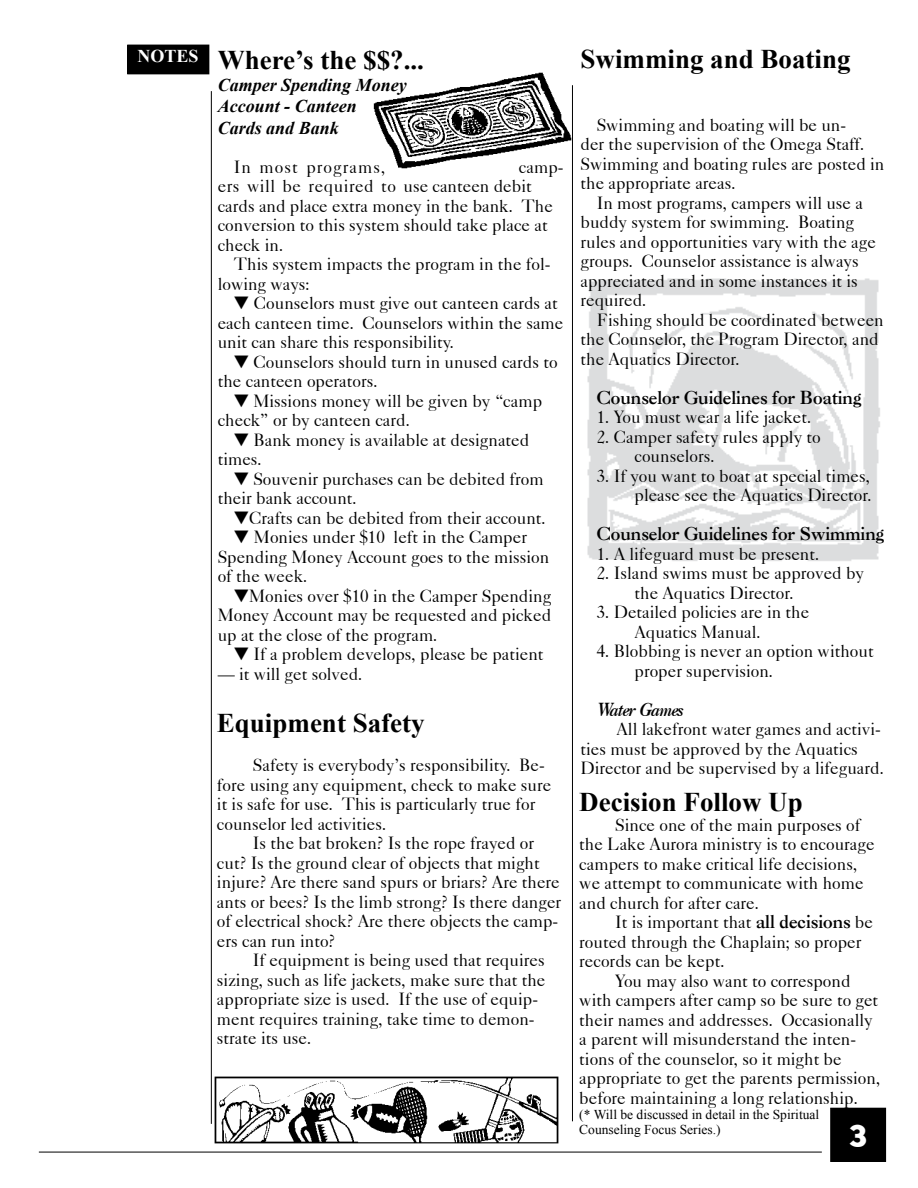
<style>
.page{position:relative;width:918px;height:1188px;background:#fff}
.page>*{position:absolute;margin:0;border:0;box-sizing:border-box;transform-origin:0 0}
.t1{font:700 27px "Times New Roman";color:#000}
.t2{font:27px "Kabana Bold Plain";color:#fff}
.t3{font:18px/19.5px "Casablanca Plain";color:#000;scale:.95 1}
.t4{font:700 18px "Casablanca";color:#000;scale:.95 1}
.t5{font:italic 700 18px/21.6px "Times New Roman";color:#000}
.t6{font:18px "Casablanca Plain";letter-spacing:.06em;color:#000;scale:.95 1}
.t7{font:italic 700 18px "Casablanca";color:#000;scale:.95 1}
.t8{font:700 18px "Times New Roman";color:#fff}
.t9{font:13.5px/15px "Times New Roman";color:#000}
.s1{font-family:"Casablanca";font-weight:700}
</style>
<div class="page">
<img style="left:587px;top:278px;width:293px;height:283px">
<hr style="left:39px;top:1152px;width:783px;height:1px;background:#000">
<div style="left:831px;top:1108px;width:55px;height:53px;background:#000"></div>
<div style="left:830px;top:1108px;width:56px;height:54px;border:1px solid #000"></div>
<div style="left:128px;top:45px;width:81px;height:29px;background:#000"></div>
<hr style="left:572px;top:85px;width:1px;height:1036px;background:#000">
<hr style="left:211px;top:91px;width:1px;height:1033px;background:#000">
<img style="left:214px;top:1076px;width:345px;height:68px">
<img style="left:373px;top:73px;width:198px;height:96px">
<p class="t8" style="left:137px;top:44px;width:63px">NOTES</p>
<h1 class="t1" style="left:218px;top:41px;width:208px">Where’s the $$?...</h1>
<p class="t5" style="left:218px;top:73px;width:191px">Camper Spending Money<br>Account - Canteen<br>Cards and Bank</p>
<p class="t6" style="left:234px;top:156px;width:161px">In most programs,</p>
<p class="t3" style="left:218px;top:156px;width:366px;text-indent:301px">camp&shy;ers will be required to use canteen debit cards and place extra money in the bank. The conversion to this system should take place at check in.</p>
<p class="t3" style="left:218px;top:254px;width:352px;text-indent:16px">This system impacts the program in the fol&shy;lowing ways:</p>
<p class="t3" style="left:218px;top:293px;width:365px;text-indent:16px">▼ Counselors must give out canteen cards at each canteen time. Counselors within the same unit can share this responsibility.</p>
<p class="t3" style="left:218px;top:351px;width:359px;text-indent:16px">▼ Counselors should turn in unused cards to the canteen operators.</p>
<p class="t3" style="left:218px;top:390px;width:343px;text-indent:16px">▼ Missions money will be given by “camp check” or by canteen card.</p>
<p class="t3" style="left:218px;top:429px;width:330px;text-indent:16px">▼ Bank money is available at designated times.</p>
<p class="t3" style="left:218px;top:468px;width:345px;text-indent:16px">▼ Souvenir purchases can be debited from their bank account.</p>
<p class="t3" style="left:234px;top:507px;width:330px">▼Crafts can be debited from their account.</p>
<p class="t3" style="left:218px;top:527px;width:351px;text-indent:16px">▼ Monies under $10 left in the Camper<br>Spending Money Account goes to the mission of the week.</p>
<p class="t3" style="left:218px;top:585px;width:353px;text-align:justify;text-indent:16px">▼Monies over $10 in the Camper Spending Money Account may be requested and picked up at the close of the program.</p>
<p class="t3" style="left:234px;top:644px;width:328px">▼ If a problem develops, please be patient</p>
<p class="t3" style="left:218px;top:663px;width:154px">— it will get solved.</p>
<h1 class="t1" style="left:217px;top:704px;width:209px">Equipment Safety</h1>
<p class="t3" style="left:217px;top:755px;width:353px;text-indent:36px">Safety is everybody’s responsibility. Be&shy;fore using any equipment, check to make sure it is safe for use. This is particularly true for counselor led activities.</p>
<p class="t3" style="left:217px;top:833px;width:364px;text-indent:36px">Is the bat broken? Is the rope frayed or cut? Is the ground clear of objects that might injure? Are there sand spurs or briars? Are there ants or bees? Is the limb strong? Is there danger of electrical shock? Are there objects the camp&shy;ers can run into?</p>
<p class="t3" style="left:217px;top:950px;width:347px;text-indent:36px">If equipment is being used that requires sizing, such as life jackets, make sure that the appropriate size is used. If the use of equip&shy;ment requires training, take time to demon&shy;strate its use.</p>
<h1 class="t1" style="left:580px;top:40px;width:272px">Swimming and Boating</h1>
<p class="t3" style="left:581px;top:115px;width:321px;text-indent:16px">Swimming and boating will be un-<br>der the supervision of the Omega Staff.<br>Swimming and boating rules are posted in the appropriate areas.</p>
<p class="t3" style="left:581px;top:193px;width:312px;text-indent:16px">In most programs, campers will use a buddy system for swimming. Boating rules and opportunities vary with the age groups. Counselor assistance is always appreciated and in some instances it is required.</p>
<p class="t3" style="left:581px;top:310px;width:321px;text-indent:16px">Fishing should be coordinated between the Counselor, the Program Director, and the Aquatics Director.</p>
<p class="t4" style="left:597px;top:386px;width:280px">Counselor Guidelines for Boating</p>
<p class="t3" style="left:597px;top:407px;width:228px">1. You must wear a life jacket.</p>
<p class="t3" style="left:635px;top:427px;width:198px;text-indent:-38px">2. Camper safety rules apply to counselors.</p>
<p class="t3" style="left:597px;top:466px;width:291px;text-align:right">3. If you want to boat at special times, please see the Aquatics Director.</p>
<p class="t4" style="left:597px;top:523px;width:304px">Counselor Guidelines for Swimming</p>
<p class="t3" style="left:597px;top:544px;width:236px">1. A lifeguard must be present.</p>
<p class="t3" style="left:635px;top:563px;width:243px;text-indent:-38px">2. Island swims must be approved by the Aquatics Director.</p>
<p class="t3" style="left:597px;top:602px;width:225px;text-align:center">3. Detailed policies are in the<br>Aquatics Manual.</p>
<p class="t3" style="left:635px;top:641px;width:253px;text-indent:-38px">4. Blobbing is never an option without proper supervision.</p>
<p class="t7" style="left:597px;top:699px;width:92px">Water Games</p>
<p class="t3" style="left:581px;top:719px;width:321px;text-indent:36px">All lakefront water games and activi&shy;ties must be approved by the Aquatics<br>Director and be supervised by a lifeguard.</p>
<h1 class="t1" style="left:579px;top:784px;width:225px">Decision Follow Up</h1>
<p class="t3" style="left:579px;top:815px;width:312px;text-indent:36px">Since one of the main purposes of the Lake Aurora ministry is to encourage campers to make critical life decisions, we attempt to communicate with home and church for after care.</p>
<p class="t3" style="left:579px;top:912px;width:311px;text-indent:36px">It is important that <span class="s1">all decisions</span> be routed through the Chaplain; so proper records can be kept.</p>
<p class="t3" style="left:579px;top:971px;width:318px;text-indent:36px">You may also want to correspond with campers after camp so be sure to get their names and addresses. Occasionally a parent will misunderstand the inten&shy;tions of the counselor, so it might be appropriate to get the parents permission, before maintaining a long relationship.</p>
<p class="t9" style="left:579px;top:1107px;width:241px">(* Will be discussed in detail in the Spiritual<br>Counseling Focus Series.)</p>
<h1 class="t2" style="left:849px;top:1117px;width:20px">3</h1>
</div>
